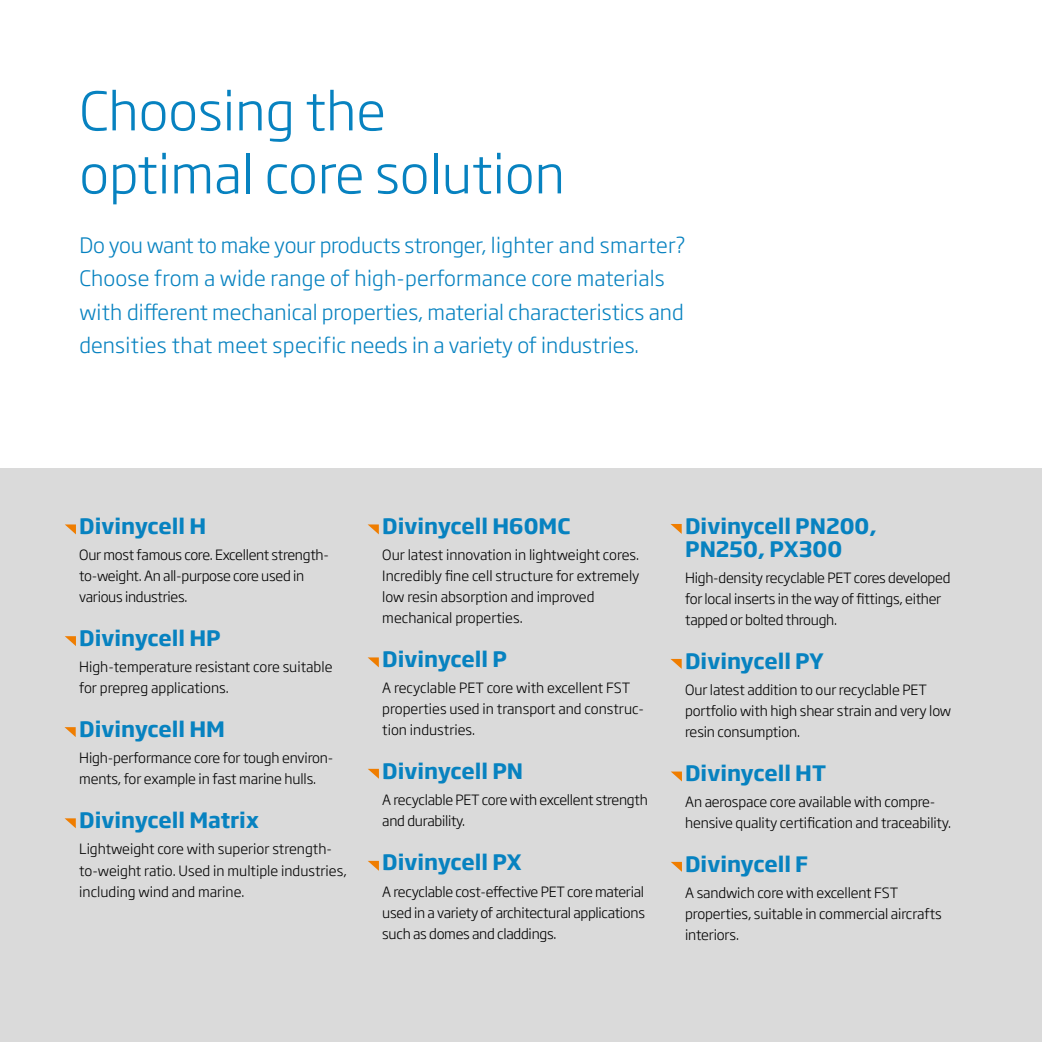
<style>
.page{position:relative;width:1042px;height:1042px;background:#fff}
.page>*{position:absolute;margin:0;border:0;box-sizing:border-box;transform-origin:0 0}
.t1{font:300 52.5px/63px "Soho Gothic Std";color:#0782c0}
.t2{font:300 21px/33.2px "Soho Gothic Std";color:#0782c0}
.t3{font:700 21px/22.8px "Soho Gothic Std";color:#0782c0}
.t4{font:300 14px/21px "Soho Gothic Std";letter-spacing:-.01em;color:#000}
</style>
<div class="page">
<div style="left:0;top:468px;width:1042px;height:574px;background:#dadada"></div>
<svg style="left:670px;top:524px;width:12px;height:10px"></svg>
<svg style="left:671px;top:771px;width:11px;height:10px"></svg>
<svg style="left:671px;top:862px;width:11px;height:10px"></svg>
<svg style="left:670px;top:659px;width:12px;height:10px"></svg>
<svg style="left:65px;top:524px;width:11px;height:10px"></svg>
<svg style="left:65px;top:636px;width:11px;height:10px"></svg>
<svg style="left:64px;top:727px;width:12px;height:10px"></svg>
<svg style="left:65px;top:818px;width:11px;height:10px"></svg>
<svg style="left:368px;top:657px;width:11px;height:10px"></svg>
<svg style="left:368px;top:524px;width:11px;height:10px"></svg>
<svg style="left:368px;top:769px;width:11px;height:10px"></svg>
<svg style="left:368px;top:861px;width:11px;height:10px"></svg>
<h1 class="t1" style="left:79px;top:80px;width:487px">Choosing the optimal core solution</h1>
<p class="t2" style="left:79px;top:229px;width:608px">Do you want to make your products stronger, lighter and smarter?<br>Choose from a wide range of high-performance core materials with different mechanical properties, material characteristics and densities that meet specific needs in a variety of industries.</p>
<h2 class="t3" style="left:79px;top:515px;width:128px">Divinycell H</h2>
<p class="t4" style="left:79px;top:545px;width:251px">Our most famous core. Excellent strength&shy;to-weight. An all-purpose core used in various industries.</p>
<h2 class="t3" style="left:79px;top:627px;width:143px">Divinycell HP</h2>
<p class="t4" style="left:79px;top:657px;width:255px">High-temperature resistant core suitable for prepreg applications.</p>
<h2 class="t3" style="left:79px;top:718px;width:147px">Divinycell HM</h2>
<p class="t4" style="left:79px;top:748px;width:256px">High-performance core for tough environ&shy;ments, for example in fast marine hulls.</p>
<h2 class="t3" style="left:79px;top:809px;width:181px">Divinycell Matrix</h2>
<p class="t4" style="left:79px;top:839px;width:269px">Lightweight core with superior strength&shy;to-weight ratio. Used in multiple industries, including wind and marine.</p>
<h2 class="t3" style="left:382px;top:515px;width:189px">Divinycell H60MC</h2>
<p class="t4" style="left:382px;top:545px;width:259px">Our latest innovation in lightweight cores.<br>Incredibly fine cell structure for extremely low resin absorption and improved mechanical properties.</p>
<h2 class="t3" style="left:382px;top:648px;width:126px">Divinycell P</h2>
<p class="t4" style="left:382px;top:678px;width:263px">A recyclable PET core with excellent FST properties used in transport and construc&shy;tion industries.</p>
<h2 class="t3" style="left:382px;top:760px;width:142px">Divinycell PN</h2>
<p class="t4" style="left:382px;top:790px;width:267px">A recyclable PET core with excellent strength and durability.</p>
<h2 class="t3" style="left:382px;top:851px;width:141px">Divinycell PX</h2>
<p class="t4" style="left:382px;top:881px;width:264px;text-align:justify">A recyclable cost-effective PET core material used in a variety of architectural applications such as domes and claddings.</p>
<h2 class="t3" style="left:685px;top:515px;width:193px">Divinycell PN200,<br>PN250, PX300</h2>
<p class="t4" style="left:685px;top:568px;width:267px">High-density recyclable PET cores developed for local inserts in the way of fittings, either tapped or bolted through.</p>
<h2 class="t3" style="left:685px;top:650px;width:140px">Divinycell PY</h2>
<p class="t4" style="left:685px;top:680px;width:268px">Our latest addition to our recyclable PET portfolio with high shear strain and very low resin consumption.</p>
<h2 class="t3" style="left:685px;top:762px;width:142px">Divinycell HT</h2>
<p class="t4" style="left:685px;top:792px;width:267px">An aerospace core available with compre&shy;hensive quality certification and traceability.</p>
<h2 class="t3" style="left:685px;top:853px;width:125px">Divinycell F</h2>
<p class="t4" style="left:685px;top:883px;width:258px">A sandwich core with excellent FST properties, suitable in commercial aircrafts interiors.</p>
</div>
